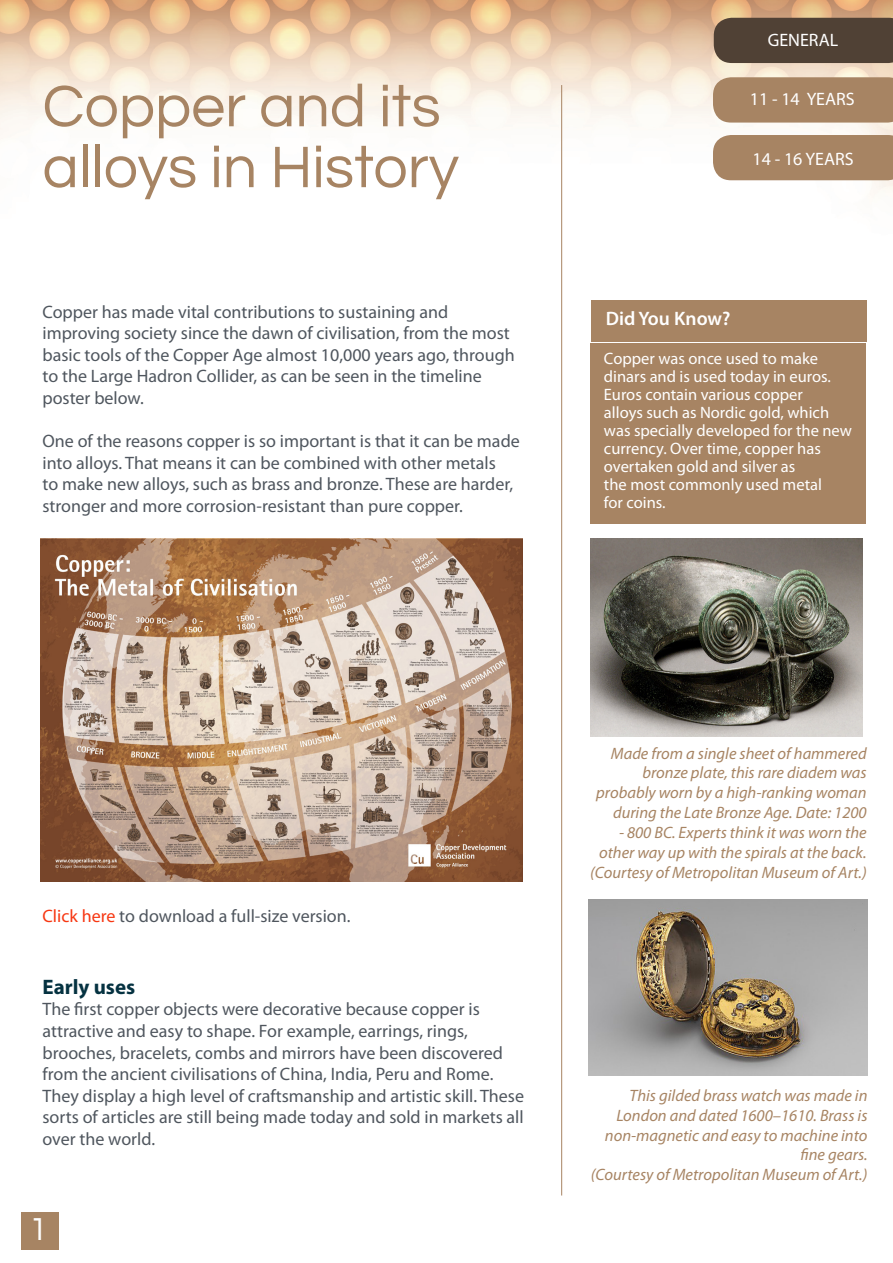
<style>
.page{position:relative;width:893px;height:1263px;background:#fff}
.page>*{position:absolute;margin:0;border:0;box-sizing:border-box;transform-origin:0 0}
.t1{font:60.9px "Questrial";color:#a78463}
.t2{font:33px "Questrial";color:#fff}
.t3{font:700 21px "Myriad Pro";color:#053241}
.t4{font:600 19.5px "Myriad Pro";color:#fff}
.t5{font:18px/21.6px "Myriad Pro";color:#4f565e}
.t6{font:18px "Myriad Pro";color:#fff}
.t7{font:italic 16.5px/19.8px "Myriad Pro";color:#a78463;text-align:right}
.t8{font:16.5px/18px "Myriad Pro";color:#fff}
.s1{color:#f73712}
</style>
<div class="page">
<img style="left:0;top:0;width:893px;height:301px">
<hr style="left:561px;top:85px;width:1px;height:1110px;background:#a78463">
<div style="left:713px;top:77px;width:180px;height:46px;background:#a78463"></div>
<div style="left:713px;top:135px;width:180px;height:45px;background:#a78463"></div>
<div style="left:21px;top:1212px;width:38px;height:38px;background:#a78463"></div>
<div style="left:714px;top:18px;width:179px;height:45px;background:#504135"></div>
<img style="left:589px;top:899px;width:278px;height:177px">
<img style="left:41px;top:539px;width:481px;height:343px">
<div style="left:590px;top:344px;width:276px;height:180px;background:#a78463"></div>
<div style="left:591px;top:301px;width:275px;height:41px;background:#a78463"></div>
<img style="left:590px;top:539px;width:272px;height:198px">
<p class="t1" style="left:43px;top:76px;width:400px">Copper and its</p>
<p class="t1" style="left:43px;top:137px;width:418px">alloys in History</p>
<p class="t5" style="left:43px;top:300px;width:474px">Copper has made vital contributions to sustaining and improving society since the dawn of civilisation, from the most basic tools of the Copper Age almost 10,000 years ago, through to the Large Hadron Collider, as can be seen in the timeline poster below.</p>
<p class="t5" style="left:43px;top:430px;width:479px">One of the reasons copper is so important is that it can be made into alloys. That means it can be combined with other metals<br>to make new alloys, such as brass and bronze. These are harder, stronger and more corrosion-resistant than pure copper.</p>
<p class="t6" style="left:768px;top:29px;width:72px">GENERAL</p>
<p class="t6" style="left:750px;top:88px;width:106px">11 - 14 YEARS</p>
<p class="t6" style="left:752px;top:148px;width:103px">14 - 16 YEARS</p>
<p class="t4" style="left:606px;top:306px;width:126px">Did You Know?</p>
<p class="t8" style="left:604px;top:349px;width:228px">Copper was once used to make dinars and is used today in euros.<br>Euros contain various copper</p>
<p class="t8" style="left:604px;top:403px;width:250px">alloys such as Nordic gold, which was specially developed for the new currency. Over time, copper has overtaken gold and silver as</p>
<p class="t8" style="left:604px;top:475px;width:219px">the most commonly used metal</p>
<p class="t8" style="left:604px;top:493px;width:63px">for coins.</p>
<p class="t5" style="left:43px;top:905px;width:309px"><span class="s1">Click here</span> to download a full-size version.</p>
<p class="t3" style="left:43px;top:973px;width:94px">Early uses</p>
<p class="t5" style="left:43px;top:998px;width:483px">The first copper objects were decorative because copper is attractive and easy to shape. For example, earrings, rings, brooches, bracelets, combs and mirrors have been discovered from the ancient civilisations of China, India, Peru and Rome.<br>They display a high level of craftsmanship and artistic skill. These sorts of articles are still being made today and sold in markets all over the world.</p>
<p class="t2" style="left:29px;top:1213px;width:20px">1</p>
<p class="t7" style="left:596px;top:743px;width:272px">Made from a single sheet of hammered bronze plate, this rare diadem was probably worn by a high-ranking woman during the Late Bronze Age. Date: 1200</p>
<p class="t7" style="left:590px;top:822px;width:278px">- 800 BC. Experts think it was worn the other way up with the spirals at the back. (Courtesy of Metropolitan Museum of Art.)</p>
<p class="t7" style="left:605px;top:1085px;width:264px">This gilded brass watch was made in<br>London and dated 1600–1610. Brass is non-magnetic and easy to machine into fine gears.</p>
<p class="t7" style="left:591px;top:1164px;width:278px">(Courtesy of Metropolitan Museum of Art.)</p>
</div>
